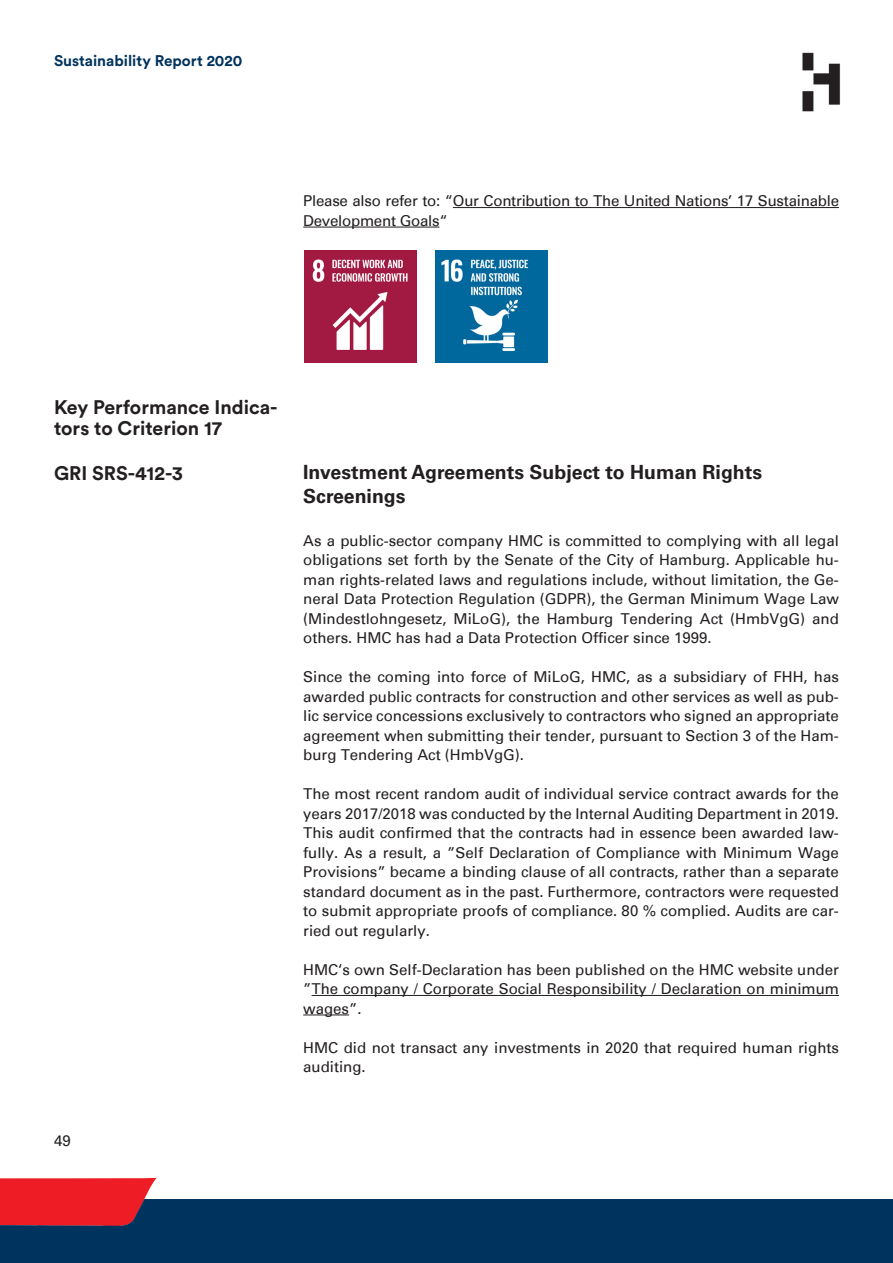
<style>
.page{position:relative;width:893px;height:1263px;background:#fff}
.page>*{position:absolute;margin:0;border:0;box-sizing:border-box;transform-origin:0 0}
.t1{font:700 19.5px/21px "Circular Std";color:#231f20}
.t2{font:700 19.5px "Univers LT Std";color:#231f20}
.t3{font:700 15.3px "Circular Std";color:#00335d}
.t4{font:15px/19.5px "Univers";color:#231f20;text-align:justify}
</style>
<div class="page">
<img style="left:802px;top:52px;width:39px;height:60px">
<div style="left:0;top:1199px;width:893px;height:64px;background:#00335d"></div>
<img style="left:0;top:1177px;width:157px;height:49px">
<hr style="left:453px;top:207px;width:386px;height:1px;background:#231f20">
<hr style="left:303px;top:227px;width:136px;height:1px;background:#231f20">
<hr style="left:312px;top:995px;width:527px;height:1px;background:#231f20">
<hr style="left:303px;top:1014px;width:46px;height:1px;background:#231f20">
<img style="left:304px;top:250px;width:112px;height:112px">
<img style="left:436px;top:250px;width:112px;height:112px">
<p class="t3" style="left:54px;top:51px;width:190px">Sustainability Report 2020</p>
<p class="t4" style="left:303px;top:192px;width:537px">Please also refer to: “Our Contribution to The United Nations’ 17 Sustainable<br>Development Goals“</p>
<p class="t1" style="left:54px;top:396px;width:225px">Key Performance Indica&shy;tors to Criterion 17</p>
<p class="t1" style="left:54px;top:462px;width:130px">GRI SRS-412-3</p>
<p class="t4" style="left:54px;top:1131px;width:18px">49</p>
<p class="t2" style="left:303px;top:461px;width:460px">Investment Agreements Subject to Human Rights</p>
<p class="t2" style="left:303px;top:485px;width:104px">Screenings</p>
<p class="t4" style="left:303px;top:531px;width:537px">As a public-sector company HMC is committed to complying with all legal obligations set forth by the Senate of the City of Hamburg. Applicable hu&shy;man rights-related laws and regulations include, without limitation, the Ge&shy;neral Data Protection Regulation (GDPR), the German Minimum Wage Law (Mindestlohngesetz, MiLoG), the Hamburg Tendering Act (HmbVgG) and others. HMC has had a Data Protection Officer since 1999.</p>
<p class="t4" style="left:303px;top:667px;width:537px">Since the coming into force of MiLoG, HMC, as a subsidiary of FHH, has awarded public contracts for construction and other services as well as pub&shy;lic service concessions exclusively to contractors who signed an appropriate agreement when submitting their tender, pursuant to Section 3 of the Ham&shy;burg Tendering Act (HmbVgG).</p>
<p class="t4" style="left:303px;top:784px;width:537px">The most recent random audit of individual service contract awards for the years 2017/2018 was conducted by the Internal Auditing Department in 2019.<br>This audit confirmed that the contracts had in essence been awarded law&shy;fully. As a result, a ”Self Declaration of Compliance with Minimum Wage Provisions” became a binding clause of all contracts, rather than a separate standard document as in the past. Furthermore, contractors were requested to submit appropriate proofs of compliance. 80 % complied. Audits are car&shy;ried out regularly.</p>
<p class="t4" style="left:303px;top:960px;width:537px">HMC‘s own Self-Declaration has been published on the HMC website under ”The company / Corporate Social Responsibility / Declaration on minimum wages”.</p>
<p class="t4" style="left:303px;top:1038px;width:537px">HMC did not transact any investments in 2020 that required human rights auditing.</p>
</div>
